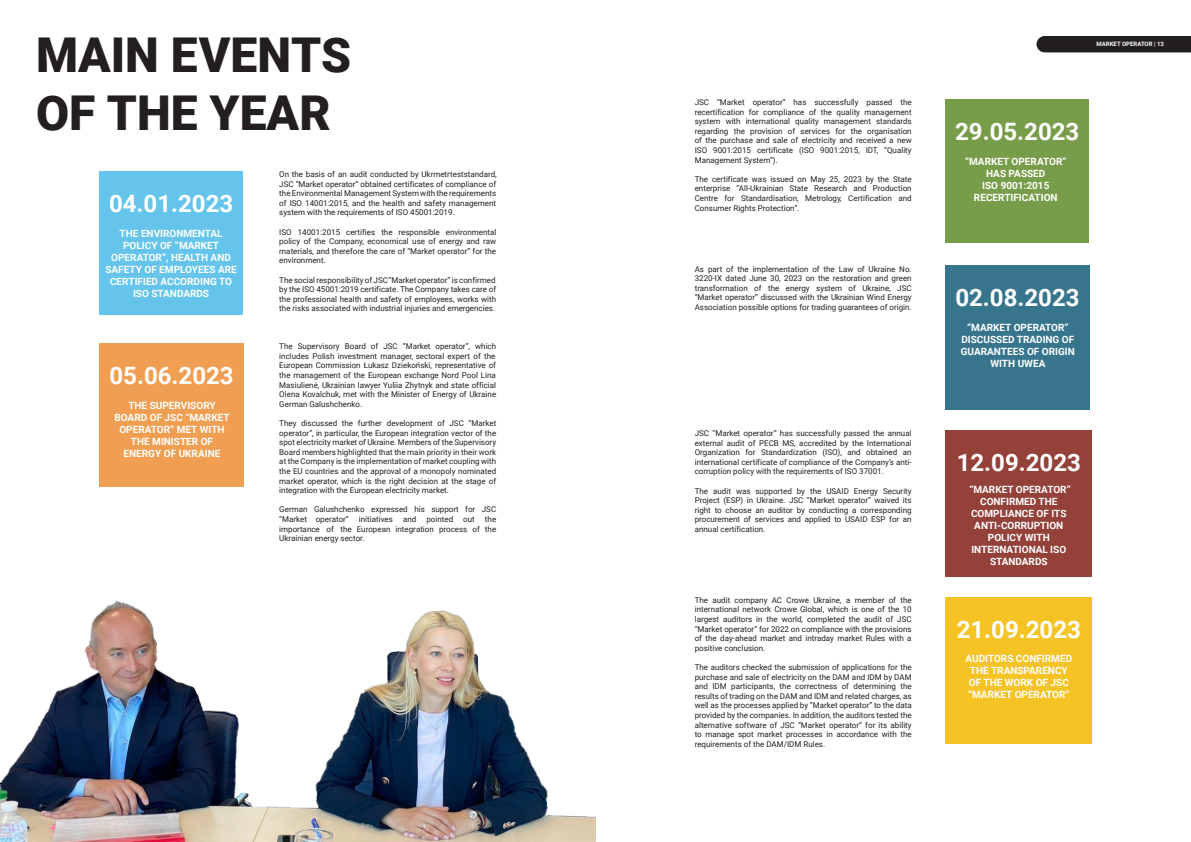
<style>
.page{position:relative;width:1191px;height:842px;background:#fff}
.page>*{position:absolute;margin:0;border:0;box-sizing:border-box;transform-origin:0 0}
.t1{font:900 48px "Roboto";color:#231f20}
.білий_малий_заголово{font:700 24px "Roboto";color:#fff}
.чорний_малий_заголов{font:700 10px/12px "Roboto";color:#fff;text-align:center}
.Чорний_8{font:8px/9.6px "Roboto";color:#231f20;text-align:justify}
.t2{font:700 6px "Roboto";color:#fff}
</style>
<div class="page">
<div style="left:945px;top:99px;width:144px;height:144px;background:#789d4a"></div>
<div style="left:99px;top:171px;width:144px;height:144px;background:#64c4eb"></div>
<div style="left:99px;top:343px;width:145px;height:144px;background:#f09f52"></div>
<img style="left:0;top:600px;width:595px;height:242px">
<div style="left:945px;top:266px;width:144px;height:144px;background:#37758d"></div>
<div style="left:945px;top:430px;width:147px;height:147px;background:#94413a"></div>
<div style="left:945px;top:597px;width:147px;height:147px;background:#f6c325"></div>
<div style="left:1036px;top:36px;width:155px;height:16px;background:#231f20"></div>
<p class="t1" style="left:36px;top:21px;width:316px">MAIN EVENTS</p>
<p class="t1" style="left:36px;top:79px;width:296px">OF THE YEAR</p>
<p class="білий_малий_заголово" style="left:109px;top:186px;width:126px">04.01.2023</p>
<p class="чорний_малий_заголов" style="left:105px;top:227px;width:133px">THE ENVIRONMENTAL<br>POLICY OF “MARKET<br>OPERATOR”, HEALTH AND<br>SAFETY OF EMPLOYEES ARE<br>CERTIFIED ACCORDING TO<br>ISO STANDARDS</p>
<p class="білий_малий_заголово" style="left:109px;top:358px;width:126px">05.06.2023</p>
<p class="чорний_малий_заголов" style="left:114px;top:399px;width:117px">THE SUPERVISORY<br>BOARD OF JSC “MARKET<br>OPERATOR” MET WITH<br>THE MINISTER OF<br>ENERGY OF UKRAINE</p>
<p class="Чорний_8" style="left:279px;top:169px;width:219px">On the basis of an audit conducted by Ukrmetrteststandard, JSC “Market operator” obtained certificates of compliance of the Environmental Management System with the requirements of ISO 14001:2015, and the health and safety management system with the requirements of ISO 45001:2019.</p>
<p class="Чорний_8" style="left:279px;top:227px;width:218px">ISO 14001:2015 certifies the responsible environmental policy of the Company, economical use of energy and raw materials, and therefore the care of “Market operator” for the environment.</p>
<p class="Чорний_8" style="left:279px;top:275px;width:218px">The social responsibility of JSC“Market operator” is confirmed by the ISO 45001:2019 certificate. The Company takes care of the professional health and safety of employees, works with the risks associated with industrial injuries and emergencies.</p>
<p class="Чорний_8" style="left:279px;top:341px;width:218px">The Supervisory Board of JSC “Market operator”, which includes Polish investment manager, sectoral expert of the European Commission Łukasz Dziekoński, representative of the management of the European exchange Nord Pool Lina Masiulienė, Ukrainian lawyer Yuliia Zhytnyk and state official Olena Kovalchuk, met with the Minister of Energy of Ukraine German Galushchenko.</p>
<p class="Чорний_8" style="left:279px;top:418px;width:218px">They discussed the further development of JSC “Market operator”, in particular, the European integration vector of the spot electricity market of Ukraine. Members of the Supervisory Board members highlighted that the main priority in their work at the Company is the implementation of market coupling with the EU countries and the approval of a monopoly nominated market operator, which is the right decision at the stage of integration with the European electricity market.</p>
<p class="Чорний_8" style="left:279px;top:504px;width:218px">German Galushchenko expressed his support for JSC “Market operator”</p>
<p class="Чорний_8" style="left:279px;top:514px;width:218px;text-indent:206px">the importance of the European integration process of the Ukrainian energy sector.</p>
<p class="Чорний_8" style="left:359px;top:514px;width:36px">initiatives</p>
<p class="Чорний_8" style="left:403px;top:514px;width:15px">and</p>
<p class="Чорний_8" style="left:426px;top:514px;width:28px">pointed</p>
<p class="Чорний_8" style="left:463px;top:514px;width:13px">out</p>
<p class="Чорний_8" style="left:694px;top:97px;width:218px">JSC “Market operator” has successfully passed the recertification for compliance of the quality management system with international quality management standards regarding the provision of services for the organisation of the purchase and sale of electricity and received a new ISO 9001:2015 certificate (ISO 9001:2015, IDT, “Quality Management System”).</p>
<p class="Чорний_8" style="left:694px;top:174px;width:218px">The certificate was issued on May 25, 2023 by the State enterprise “All-Ukrainian State Research and Production Centre for Standardisation, Metrology, Certification and Consumer Rights Protection”.</p>
<p class="Чорний_8" style="left:694px;top:264px;width:218px">As part of the implementation of the Law of Ukraine No.<br>3220-IX dated June 30, 2023 on the restoration and green transformation of the energy system of Ukraine, JSC “Market operator” discussed with the Ukrainian Wind Energy Association possible options for trading guarantees of origin.</p>
<p class="Чорний_8" style="left:694px;top:428px;width:218px">JSC “Market operator” has successfully passed the annual external audit of PECB MS, accredited by the International Organization for Standardization (ISO), and obtained an international certificate of compliance of the Company’s anti&shy;corruption policy with the requirements of ISO 37001.</p>
<p class="Чорний_8" style="left:694px;top:486px;width:218px">The audit was supported by the USAID Energy Security Project (ESP) in Ukraine. JSC “Market operator” waived its right to choose an auditor by conducting a corresponding procurement of services and applied to USAID ESP for an annual certification.</p>
<p class="Чорний_8" style="left:694px;top:595px;width:218px">The audit company AC Crowe Ukraine, a member of the international network Crowe Global, which is one of the 10 largest auditors in the world, completed the audit of JSC “Market operator” for 2022 on compliance with the provisions of the day-ahead market and intraday market Rules with a positive conclusion.</p>
<p class="Чорний_8" style="left:694px;top:662px;width:218px">The auditors checked the submission of applications for the purchase and sale of electricity on the DAM and IDM by DAM and IDM participants, the correctness of determining the results of trading on the DAM and IDM and related charges, as well as the processes applied by “Market operator” to the data provided by the companies. In addition, the auditors tested the alternative software of JSC “Market operator” for its ability to manage spot market processes in accordance with the requirements of the DAM/IDM Rules.</p>
<p class="t2" style="left:1096px;top:40px;width:69px">MARKET OPERATOR | 13</p>
<p class="білий_малий_заголово" style="left:955px;top:114px;width:126px">29.05.2023</p>
<p class="чорний_малий_заголов" style="left:965px;top:155px;width:103px">“MARKET OPERATOR”<br>HAS PASSED<br>ISO 9001:2015<br>RECERTIFICATION</p>
<p class="білий_малий_заголово" style="left:955px;top:281px;width:126px">02.08.2023</p>
<p class="чорний_малий_заголов" style="left:960px;top:321px;width:116px">“MARKET OPERATOR”<br>DISCUSSED TRADING OF<br>GUARANTEES OF ORIGIN<br>WITH UWEA</p>
<p class="білий_малий_заголово" style="left:956px;top:445px;width:126px">12.09.2023</p>
<p class="чорний_малий_заголов" style="left:969px;top:483px;width:103px">“MARKET OPERATOR”<br>CONFIRMED THE<br>COMPLIANCE OF ITS<br>ANTI-CORRUPTION<br>POLICY WITH<br>INTERNATIONAL ISO<br>STANDARDS</p>
<p class="білий_малий_заголово" style="left:956px;top:612px;width:126px">21.09.2023</p>
<p class="чорний_малий_заголов" style="left:965px;top:652px;width:108px;text-align:left">AUDITORS CONFIRMED<br>THE TRANSPARENCY<br>OF THE WORK OF JSC “MARKET OPERATOR”</p>
</div>
